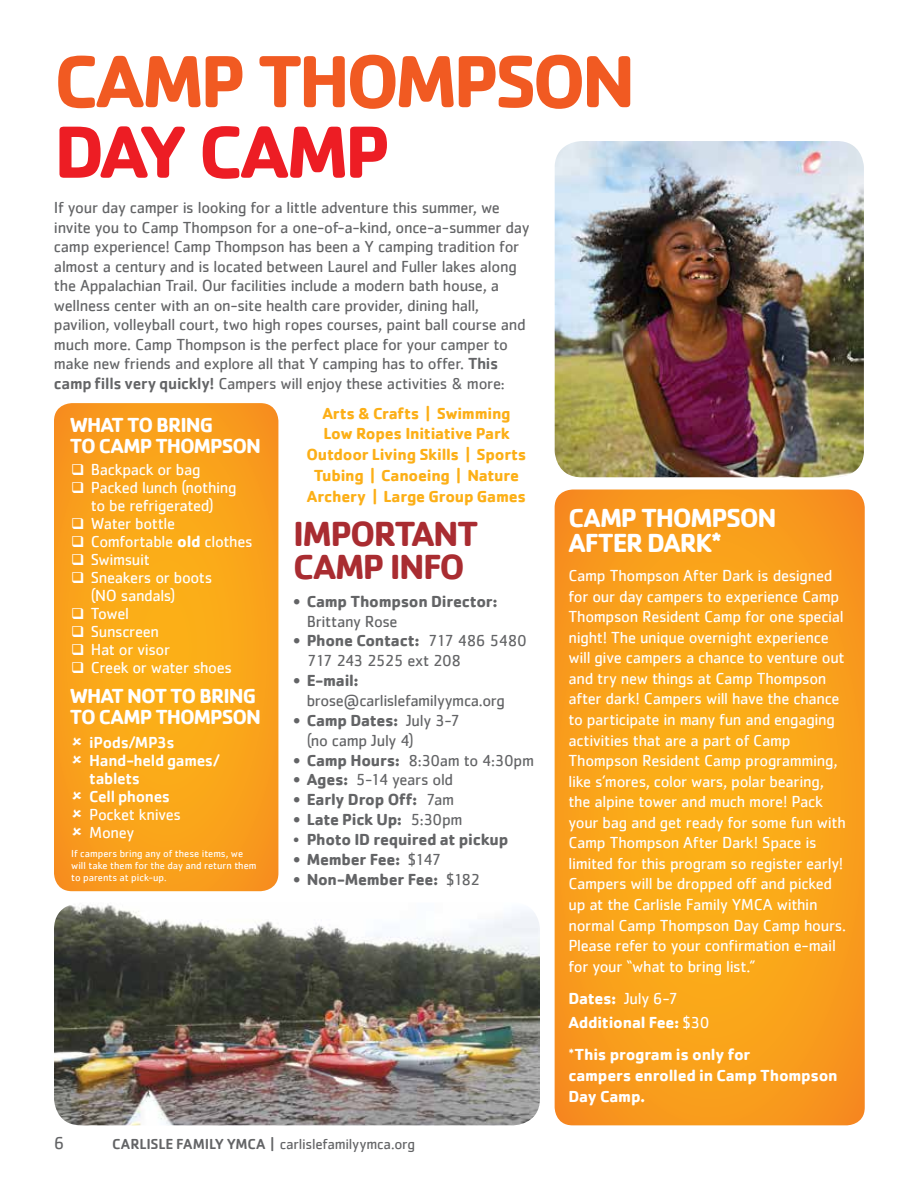
<style>
.page{position:relative;width:918px;height:1188px;background:#fff}
.page>*{position:absolute;margin:0;border:0;box-sizing:border-box;transform-origin:0 0}
.t1{font:700 76.5px "Cachet";letter-spacing:-.06em;color:#f15a22}
.t2{font:700 76.5px "Cachet";letter-spacing:-.055em;color:#ed1d24}
.t3{font:700 36px/33px "Cachet";letter-spacing:-.05em;color:#a92c31}
.t4{font:700 27px/25.5px "Cachet";letter-spacing:-.045em;color:#fff}
.t5{font:700 21px/21px "Cachet";letter-spacing:-.045em;color:#fff}
.t6{font:18px "Cachet";color:#636466}
.t7{font:16.5px/20.5px "Cachet";letter-spacing:-.02em;color:#fff}
.t8{font:16.5px/19.5px "Cachet";letter-spacing:-.02em;color:#636466}
.t9{font:700 16.5px "Cachet";letter-spacing:-.015em;color:#636466}
.t10{font:700 16.5px/20.7px "Cachet";letter-spacing:-.015em;color:#fcaf17;text-align:center}
.t11{font:700 16.5px/20.5px "Cachet";letter-spacing:-.015em;color:#fff}
.t12{font:500 16.5px/18px "Cachet";letter-spacing:-.015em;color:#fff}
.t13{font:16.5px/19.8px "Cachet";letter-spacing:-.045em;color:#636466}
.t14{font:15px "Cachet";letter-spacing:-.015em;color:#636466}
.t15{font:10.5px/12px "Cachet";color:#fff}
.s1{font-weight:500}
.s2{font-weight:700}
.s3{font-weight:400}
</style>
<div class="page">
<svg style="left:54px;top:403px;width:224px;height:488px;background:#f9a31a"></svg>
<svg style="left:555px;top:490px;width:310px;height:635px;background:#f9a21b"></svg>
<img style="left:555px;top:141px;width:309px;height:336px">
<img style="left:54px;top:904px;width:486px;height:221px">
<svg style="left:73px;top:737px;width:28px;height:12px"></svg>
<svg style="left:73px;top:755px;width:28px;height:12px"></svg>
<svg style="left:73px;top:791px;width:28px;height:12px"></svg>
<svg style="left:73px;top:809px;width:28px;height:12px"></svg>
<svg style="left:73px;top:827px;width:28px;height:12px"></svg>
<h1 class="t1" style="left:54px;top:32px;width:583px">CAMP THOMPSON</h1>
<h1 class="t2" style="left:54px;top:102px;width:338px">DAY CAMP</h1>
<p class="t8" style="left:54px;top:198px;width:477px">If your day camper is looking for a little adventure this summer, we invite you to Camp Thompson for a one-of-a-kind, once-a-summer day camp experience! Camp Thompson has been a Y camping tradition for almost a century and is located between Laurel and Fuller lakes along the Appalachian Trail. Our facilities include a modern bath house, a wellness center with an on-site health care provider, dining hall, pavilion, volleyball court, two high ropes courses, paint ball course and much more. Camp Thompson is the perfect place for your camper to make new friends and explore all that Y camping has to offer. <span class="s1">This camp fills very quickly!</span> Campers will enjoy these activities &amp; more:</p>
<p class="t10" style="left:306px;top:402px;width:222px">Arts &amp; Crafts | Swimming<br>Low Ropes Initiative Park<br>Outdoor Living Skills | Sports<br>Tubing | Canoeing | Nature<br>Archery | Large Group Games</p>
<p class="t5" style="left:70px;top:414px;width:193px">WHAT TO BRING<br>TO CAMP THOMPSON</p>
<p class="t7" style="left:71px;top:459px;width:131px">❑ Backpack or bag</p>
<p class="t7" style="left:71px;top:478px;width:167px;line-height:18px;text-align:center">❑ Packed lunch (nothing to be refrigerated)</p>
<p class="t7" style="left:71px;top:513px;width:105px">❑ Water bottle</p>
<p class="t7" style="left:71px;top:531px;width:183px">❑ Comfortable <span class="s2">old</span> clothes</p>
<p class="t7" style="left:71px;top:549px;width:80px">❑ Swimsuit</p>
<p class="t7" style="left:91px;top:568px;width:123px;line-height:18px;text-indent:-20px">❑ Sneakers or boots (NO sandals)</p>
<p class="t7" style="left:71px;top:603px;width:59px">❑ Towel</p>
<p class="t7" style="left:71px;top:621px;width:89px">❑ Sunscreen</p>
<p class="t7" style="left:71px;top:639px;width:100px">❑ Hat or visor</p>
<p class="t7" style="left:71px;top:657px;width:162px">❑ Creek or water shoes</p>
<p class="t5" style="left:70px;top:685px;width:193px">WHAT NOT TO BRING<br>TO CAMP THOMPSON</p>
<p class="t12" style="left:89px;top:733px;width:131px">iPods/MP3s<br>Hand-held games/ tablets<br>Cell phones</p>
<p class="t7" style="left:89px;top:805px;width:93px;line-height:18px">Pocket knives<br>Money</p>
<p class="t15" style="left:71px;top:847px;width:187px">If campers bring any of these items, we will take them for the day and return them to parents at pick-up.</p>
<h2 class="t3" style="left:293px;top:516px;width:187px">IMPORTANT<br>CAMP INFO</h2>
<p class="t9" style="left:293px;top:591px;width:206px">• Camp Thompson Director:</p>
<p class="t8" style="left:307px;top:611px;width:92px">Brittany Rose</p>
<p class="t13" style="left:307px;top:631px;width:222px;text-indent:-13px"><span class="s2">• Phone Contact:</span> 717 486 5480<br>717 243 2525 ext 208</p>
<p class="t9" style="left:293px;top:670px;width:67px">• E-mail:</p>
<p class="t8" style="left:307px;top:690px;width:200px">brose@carlislefamilyymca.org</p>
<p class="t8" style="left:307px;top:710px;width:155px;text-indent:-13px"><span class="s2">• Camp Dates:</span> July 3-7 (no camp July 4)</p>
<p class="t8" style="left:293px;top:750px;width:242px"><span class="s2">• Camp Hours:</span> 8:30am to 4:30pm</p>
<p class="t8" style="left:293px;top:770px;width:161px"><span class="s2">• Ages:</span> 5-14 years old</p>
<p class="t9" style="left:293px;top:789px;width:162px">• Early Drop Off: <span class="s3">7am</span></p>
<p class="t9" style="left:293px;top:809px;width:171px">• Late Pick Up: <span class="s3">5:30pm</span></p>
<p class="t9" style="left:293px;top:829px;width:217px"><span class="s3">•</span> Photo ID required at pickup</p>
<p class="t9" style="left:293px;top:849px;width:149px">• Member Fee: <span class="s3">$147</span></p>
<p class="t9" style="left:293px;top:868px;width:188px">• Non-Member Fee: <span class="s3">$182</span></p>
<p class="t6" style="left:54px;top:1133px;width:12px">6</p>
<p class="t14" style="left:112px;top:1135px;width:304px"><span class="s1">CARLISLE FAMILY YMCA |</span> carlislefamilyymca.org</p>
<h3 class="t4" style="left:568px;top:504px;width:210px">CAMP THOMPSON<br>AFTER DARK*</h3>
<p class="t7" style="left:568px;top:565px;width:279px">Camp Thompson After Dark is designed for our day campers to experience Camp Thompson Resident Camp for one special night! The unique overnight experience will give campers a chance to venture out and try new things at Camp Thompson after dark! Campers will have the chance to participate in many fun and engaging activities that are a part of Camp Thompson Resident Camp programming, like s’mores, color wars, polar bearing, the alpine tower and much more! Pack your bag and get ready for some fun with Camp Thompson After Dark! Space is limited for this program so register early!<br>Campers will be dropped off and picked up at the Carlisle Family YMCA within normal Camp Thompson Day Camp hours.<br>Please refer to your confirmation e-mail for your “what to bring list.”</p>
<p class="t11" style="left:568px;top:986px;width:142px;line-height:24.3px">Dates: <span class="s3">July 6-7<br></span>Additional Fee: <span class="s3">$30</span></p>
<p class="t11" style="left:568px;top:1044px;width:271px"><span class="s3">*</span>This program is only for<br>campers enrolled in Camp Thompson<br>Day Camp.</p>
</div>
